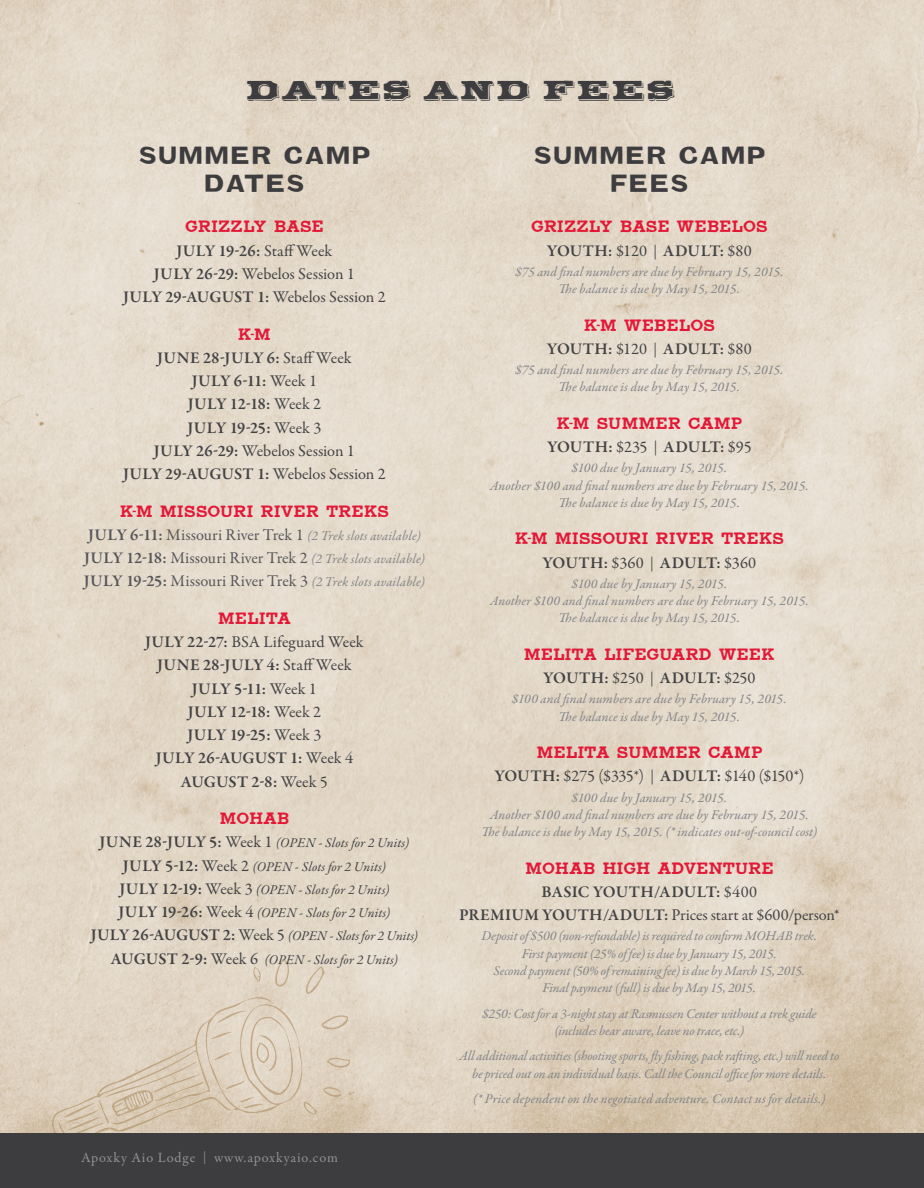
<style>
.page{position:relative;width:924px;height:1188px;background:#fff}
.page>*{position:absolute;margin:0;border:0;box-sizing:border-box;transform-origin:0 0}
.t1{font:27.3px/27.8px "Type Three WF";letter-spacing:.075em;color:#3d3c3e;text-align:center}
.t2{font:26.25px "Type Ten WF";color:#3d3c3e}
.t3{font:18px "Type Two WF";color:#e31836}
.t4{font:600 16.5px/23.2px "Garamond Premr Pro";letter-spacing:.005em;color:#434344;text-align:center}
.t5{font:16.5px/23.2px "Garamond Premr Pro";letter-spacing:-.005em;color:#434344;text-align:center}
.t6{font:16.5px "Garamond Premr Pro";letter-spacing:-.025em;color:#434344}
.t7{font:14.25px "Garamond Premr Pro";letter-spacing:.055em;color:#919396}
.t8{font:italic 13.5px/17.2px "Garamond Premr Pro";color:#828487;text-align:center}
.t9{font:italic 13.5px/23.2px "Garamond Premr Pro";color:#434344;text-align:center}
.s1{font-weight:600}
.s2{font-family:"Knockout 48 Featherweight"}
.s3{font-weight:400}
.s4{font-weight:600;font-style:normal;font-size:16.5px;color:#555658}
.s5{font-style:normal;font-size:16.5px;color:#555658}
.s6{font-weight:600;font-style:normal;font-size:16.5px}
.s7{font-style:normal;font-size:16.5px}
.s8{font-family:"Agenda";font-weight:300;font-stretch:condensed}
</style>
<div class="page">
<img style="left:0;top:0;width:924px;height:1133px">
<img style="left:323px;top:1087px;width:20px;height:10px">
<img style="left:327px;top:1058px;width:24px;height:10px">
<img style="left:305px;top:1102px;width:12px;height:13px">
<img style="left:321px;top:1015px;width:30px;height:14px">
<img style="left:301px;top:966px;width:25px;height:28px">
<img style="left:272px;top:959px;width:20px;height:28px">
<img style="left:251px;top:967px;width:11px;height:15px">
<img style="left:48px;top:997px;width:257px;height:136px">
<div style="left:0;top:1133px;width:924px;height:55px;background:#3d3c3e"></div>
<h2 class="t2" style="left:245px;top:77px;width:432px">DATES AND FEES</h2>
<h1 class="t1" style="left:139px;top:141px;width:232px">SUMMER CAMP<br>DATES</h1>
<h3 class="t3" style="left:185px;top:216px;width:140px">GRIZZLY BASE</h3>
<p class="t5" style="left:123px;top:240px;width:264px"><span class="s1">JULY 19-26:</span> Staff Week<br><span class="s1">JULY 26-29:</span> Webelos Session 1<br><span class="s1">JULY 29-AUGUST 1:</span> Webelos Session 2</p>
<h3 class="t3" style="left:238px;top:323px;width:35px">K<span class="s2">-</span>M</h3>
<p class="t4" style="left:123px;top:345px;width:264px">JUNE 28-JULY 6: <span class="s3">Staff Week<br></span>JULY 6-11: <span class="s3">Week 1<br></span>JULY 12-18: <span class="s3">Week 2<br></span>JULY 19-25: <span class="s3">Week 3<br></span>JULY 26-29: <span class="s3">Webelos Session 1<br></span>JULY 29-AUGUST 1: <span class="s3">Webelos Session 2</span></p>
<h3 class="t3" style="left:120px;top:500px;width:271px">K<span class="s2">-</span>M MISSOURI RIVER TREKS</h3>
<p class="t8" style="left:84px;top:525px;width:343px;line-height:23.2px"><span class="s4">JULY 6-11:</span> <span class="s5">Missouri River Trek 1</span> (2 Trek slots available)<br><span class="s4">JULY 12-18:</span> <span class="s5">Missouri River Trek 2</span> (2 Trek slots available)<br><span class="s4">JULY 19-25:</span> <span class="s5">Missouri River Trek 3</span> (2 Trek slots available)</p>
<h3 class="t3" style="left:218px;top:607px;width:75px">MELITA</h3>
<p class="t4" style="left:145px;top:630px;width:220px">JULY 22-27: <span class="s3">BSA Lifeguard Week<br></span>JUNE 28-JULY 4: <span class="s3">Staff Week<br></span>JULY 5-11: <span class="s3">Week 1<br></span>JULY 12-18: <span class="s3">Week 2<br></span>JULY 19-25: <span class="s3">Week 3<br></span>JULY 26-AUGUST 1: <span class="s3">Week 4<br></span>AUGUST 2-8: <span class="s3">Week 5</span></p>
<h3 class="t3" style="left:219px;top:807px;width:71px">MOHAB</h3>
<p class="t9" style="left:91px;top:832px;width:328px"><span class="s6">JUNE 28-JULY 5:</span> <span class="s7">Week 1</span> (OPEN - Slots for 2 Units)<br><span class="s6">JULY 5-12:</span> <span class="s7">Week 2</span> (OPEN - Slots for 2 Units)<br><span class="s6">JULY 12-19:</span> <span class="s7">Week 3</span> (OPEN - Slots for 2 Units)<br><span class="s6">JULY 19-26:</span> <span class="s7">Week 4</span> (OPEN - Slots for 2 Units)<br><span class="s6">JULY 26-AUGUST 2:</span> <span class="s7">Week 5</span> (OPEN - Slots for 2 Units)<br><span class="s6">AUGUST 2-9:</span> <span class="s7">Week 6</span> (OPEN - Slots for 2 Units)</p>
<p class="t7" style="left:81px;top:1151px;width:258px">Apoxky Aio Lodge <span class="s8">|</span> www.apoxkyaio.com</p>
<h1 class="t1" style="left:534px;top:141px;width:232px">SUMMER CAMP<br>FEES</h1>
<h3 class="t3" style="left:531px;top:216px;width:238px">GRIZZLY BASE WEBELOS</h3>
<p class="t4" style="left:547px;top:238px;width:206px">YOUTH: <span class="s3">$120</span> <span class="s8">|</span> ADULT: <span class="s3">$80</span></p>
<p class="t8" style="left:515px;top:264px;width:270px">$75 and final numbers are due by February 15, 2015.<br>The balance is due by May 15, 2015.</p>
<h3 class="t3" style="left:583px;top:314px;width:133px">K<span class="s2">-</span>M WEBELOS</h3>
<p class="t4" style="left:547px;top:336px;width:206px">YOUTH: <span class="s3">$120</span> <span class="s8">|</span> ADULT: <span class="s3">$80</span></p>
<p class="t8" style="left:515px;top:362px;width:270px">$75 and final numbers are due by February 15, 2015.<br>The balance is due by May 15, 2015.</p>
<h3 class="t3" style="left:556px;top:412px;width:187px">K<span class="s2">-</span>M SUMMER CAMP</h3>
<p class="t4" style="left:547px;top:435px;width:206px">YOUTH: <span class="s3">$235</span> <span class="s8">|</span> ADULT: <span class="s3">$95</span></p>
<p class="t8" style="left:490px;top:460px;width:320px">$100 due by January 15, 2015.<br>Another $100 and final numbers are due by February 15, 2015.<br>The balance is due by May 15, 2015.</p>
<h3 class="t3" style="left:514px;top:528px;width:271px">K<span class="s2">-</span>M MISSOURI RIVER TREKS</h3>
<p class="t4" style="left:542px;top:550px;width:215px">YOUTH: <span class="s3">$360</span> <span class="s8">|</span> ADULT: <span class="s3">$360</span></p>
<p class="t8" style="left:490px;top:576px;width:320px">$100 due by January 15, 2015.<br>Another $100 and final numbers are due by February 15, 2015.<br>The balance is due by May 15, 2015.</p>
<h3 class="t3" style="left:523px;top:643px;width:253px">MELITA LIFEGUARD WEEK</h3>
<p class="t4" style="left:543px;top:666px;width:214px">YOUTH: <span class="s3">$250</span> <span class="s8">|</span> ADULT: <span class="s3">$250</span></p>
<p class="t8" style="left:512px;top:691px;width:276px">$100 and final numbers are due by February 15, 2015.<br>The balance is due by May 15, 2015.</p>
<h3 class="t3" style="left:536px;top:741px;width:227px">MELITA SUMMER CAMP</h3>
<p class="t6" style="left:494px;top:770px;width:311px"><span class="s1">YOUTH:</span> $275 ($335*) <span class="s8">|</span> <span class="s1">ADULT:</span> $140 ($150*)</p>
<p class="t8" style="left:481px;top:790px;width:337px">$100 due by January 15, 2015.<br>Another $100 and final numbers are due by February 15, 2015.<br>The balance is due by May 15, 2015. (* indicates out-of-council cost)</p>
<h3 class="t3" style="left:525px;top:857px;width:250px">MOHAB HIGH ADVENTURE</h3>
<p class="t4" style="left:459px;top:879px;width:382px">BASIC YOUTH/ADULT: <span class="s3">$400<br></span>PREMIUM YOUTH/ADULT: <span class="s3">Prices start at $600/person*</span></p>
<p class="t8" style="left:481px;top:928px;width:337px">Deposit of $500 (non-refundable) is required to confirm MOHAB trek.<br>First payment (25% of fee) is due by January 15, 2015.<br>Second payment (50% of remaining fee) is due by March 15, 2015.<br>Final payment (full) is due by May 15, 2015.</p>
<p class="t8" style="left:482px;top:1006px;width:336px">$250: Cost for a 3-night stay at Rasmussen Center without a trek guide (includes bear aware, leave no trace, etc.)</p>
<p class="t8" style="left:459px;top:1049px;width:381px">All additional activities (shooting sports, fly fishing, pack rafting, etc.) will need to be priced out on an individual basis. Call the Council office for more details.</p>
<p class="t8" style="left:473px;top:1091px;width:354px">(* Price dependent on the negotiated adventure. Contact us for details.)</p>
</div>
